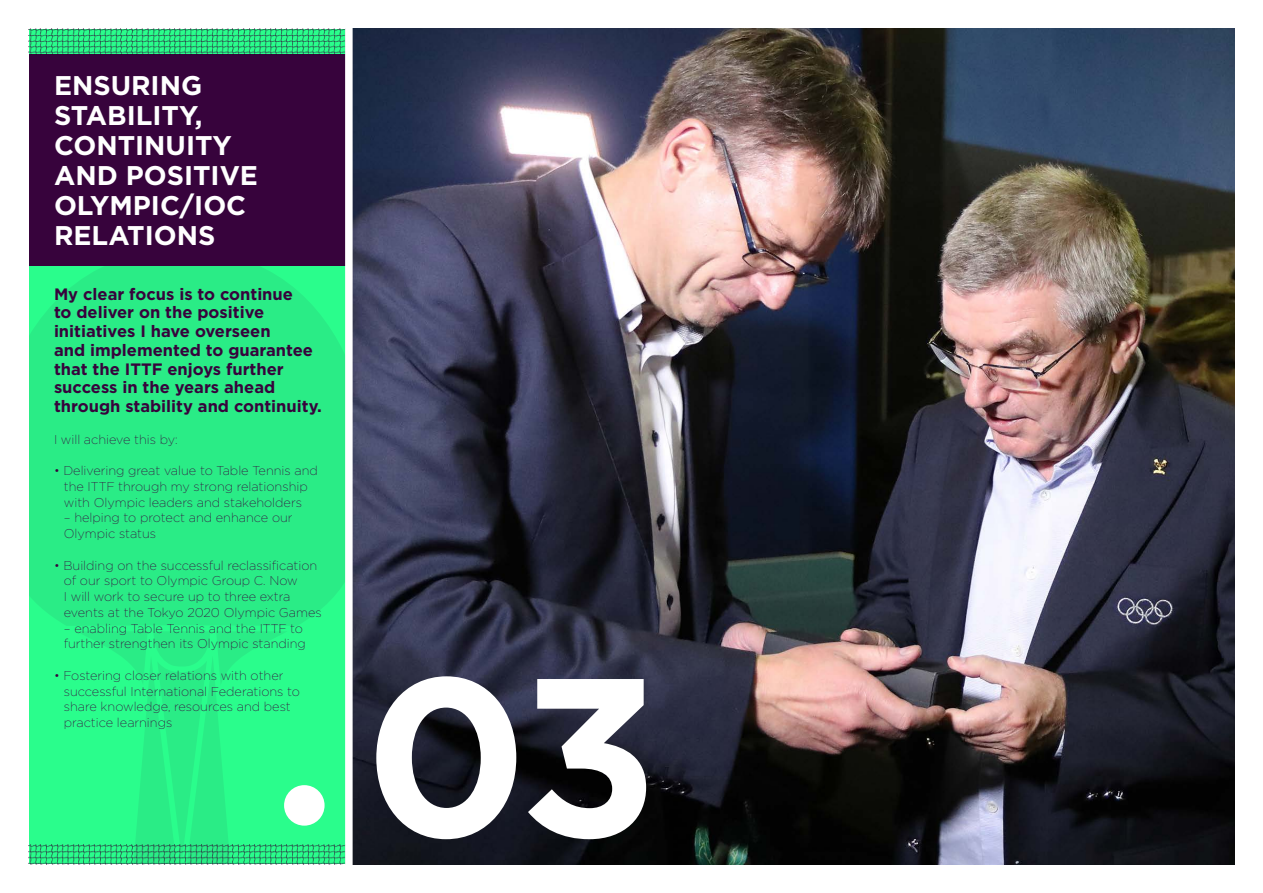
<style>
.page{position:relative;width:1263px;height:893px;background:#fff}
.page>*{position:absolute;margin:0;border:0;box-sizing:border-box;transform-origin:0 0}
.t1{font:700 225px "Gotham";color:#fff}
.t2{font:700 27px/30px "Gotham";color:#fff}
.t3{font:700 16.5px/18.8px "Gotham";color:#37033c}
.t4{font:200 12.75px/15.8px "Gotham";color:#37033c}
</style>
<div class="page">
<div style="left:29px;top:626px;width:316px;height:218px;background:#2afd8c"></div>
<div style="left:29px;top:265px;width:316px;height:361px;background:#2aec86"></div>
<svg style="left:76px;top:631px;width:212px;height:213px;background:#2af689"></svg>
<img style="left:353px;top:28px;width:881px;height:836px">
<div style="left:28px;top:54px;width:319px;height:211px;background:#37033c"></div>
<div style="left:284px;top:785px;width:41px;height:41px;background:#fff;border-radius:50%"></div>
<img style="left:28px;top:28px;width:317px;height:26px">
<img style="left:28px;top:844px;width:317px;height:20px">
<div style="left:345px;top:18px;width:8px;height:867px;background:#fff"></div>
<h2 class="t2" style="left:54px;top:69px;width:205px">ENSURING<br>STABILITY,<br>CONTINUITY<br>AND POSITIVE<br>OLYMPIC/IOC<br>RELATIONS</h2>
<p class="t3" style="left:54px;top:284px;width:269px">My clear focus is to continue<br>to deliver on the positive initiatives I have overseen<br>and implemented to guarantee that the ITTF enjoys further success in the years ahead through stability and continuity.</p>
<p class="t4" style="left:54px;top:431px;width:125px">I will achieve this by:</p>
<p class="t4" style="left:54px;top:463px;width:265px;text-align:center">• Delivering great value to Table Tennis and the ITTF through my strong relationship with Olympic leaders and stakeholders</p>
<p class="t4" style="left:64px;top:510px;width:230px">– helping to protect and enhance our<br>Olympic status</p>
<p class="t4" style="left:64px;top:557px;width:259px;text-indent:-10px">• Building on the successful reclassification of our sport to Olympic Group C. Now<br>I will work to secure up to three extra events at the Tokyo 2020 Olympic Games</p>
<p class="t4" style="left:64px;top:620px;width:243px">– enabling Table Tennis and the ITTF to further strengthen its Olympic standing</p>
<p class="t4" style="left:64px;top:667px;width:238px;text-indent:-10px">• Fostering closer relations with other successful International Federations to share knowledge, resources and best practice learnings</p>
<h1 class="t1" style="left:364px;top:627px;width:296px">03</h1>
</div>
